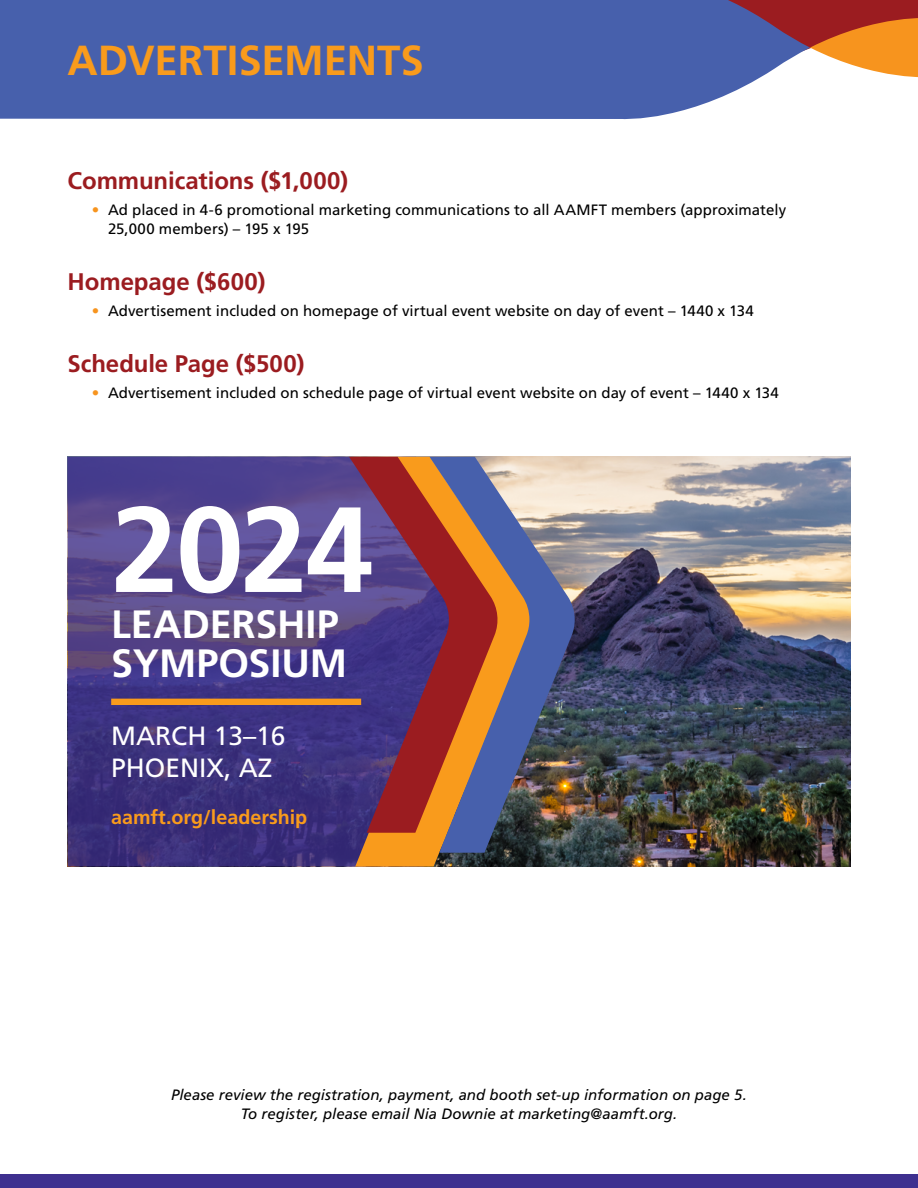
<style>
.page{position:relative;width:918px;height:1188px;background:#fff}
.page>*{position:absolute;margin:0;border:0;box-sizing:border-box;transform-origin:0 0}
.t1{font:700 121.05px "Frutiger LT Std";color:#fff}
.t2{font:700 42px "Frutiger LT Std";letter-spacing:-.005em;color:#f99b1c}
.t3{font:700 39.45px/39.5px "Frutiger LT Std";letter-spacing:-.005em;color:#fff}
.t4{font:26.4px/31.7px "Frutiger LT Std";color:#fff}
.t5{font:700 24px "Frutiger LT Std";color:#9b1c20}
.t6{font:700 19.65px "Frutiger LT Std";color:#f99b1c}
.t7{font:15px/19.5px "Frutiger LT Std";letter-spacing:.005em;color:#000}
.t8{font:italic 15px/19.5px "Frutiger LT Std";color:#000;text-align:center}
.s1{color:#f7941e}
</style>
<div class="page">
<svg style="left:810px;top:0;width:108px;height:13px"></svg>
<svg style="left:810px;top:13px;width:108px;height:65px"></svg>
<svg style="left:0;top:0;width:810px;height:120px;background:#5267ae"></svg>
<div style="left:0;top:1174px;width:918px;height:14px;background:#3e308f"></div>
<img style="left:531px;top:457px;width:319px;height:410px">
<svg style="left:67px;top:457px;width:284px;height:410px;background:#4a3d85"></svg>
<svg style="left:351px;top:833px;width:180px;height:34px;background:#a26d2a"></svg>
<svg style="left:349px;top:457px;width:81px;height:376px;background:#673666"></svg>
<img style="left:430px;top:457px;width:145px;height:396px">
<div style="left:111px;top:699px;width:250px;height:6px;background:#f99b1c"></div>
<h2 class="t2" style="left:68px;top:36px;width:358px">ADVERTISEMENTS</h2>
<h3 class="t5" style="left:68px;top:166px;width:282px">Communications ($1,000)</h3>
<p class="t7" style="left:108px;top:200px;width:680px;text-indent:-16px"><span class="s1">•</span> Ad placed in 4-6 promotional marketing communications to all AAMFT members (approximately<br>25,000 members) – 195 x 195</p>
<h3 class="t5" style="left:68px;top:268px;width:200px">Homepage ($600)</h3>
<p class="t7" style="left:92px;top:302px;width:663px"><span class="s1">•</span> Advertisement included on homepage of virtual event website on day of event – 1440 x 134</p>
<h3 class="t5" style="left:68px;top:350px;width:238px">Schedule Page ($500)</h3>
<p class="t7" style="left:92px;top:384px;width:688px"><span class="s1">•</span> Advertisement included on schedule page of virtual event website on day of event – 1440 x 134</p>
<h1 class="t1" style="left:111px;top:479px;width:264px">2024</h1>
<h3 class="t3" style="left:111px;top:605px;width:237px">LEADERSHIP<br>SYMPOSIUM</h3>
<h3 class="t4" style="left:111px;top:720px;width:176px">MARCH 13–16<br>PHOENIX, AZ</h3>
<h3 class="t6" style="left:111px;top:805px;width:198px">aamft.org/leadership</h3>
<p class="t8" style="left:171px;top:1085px;width:577px">Please review the registration, payment, and booth set-up information on page 5.<br>To register, please email Nia Downie at marketing@aamft.org.</p>
</div>
